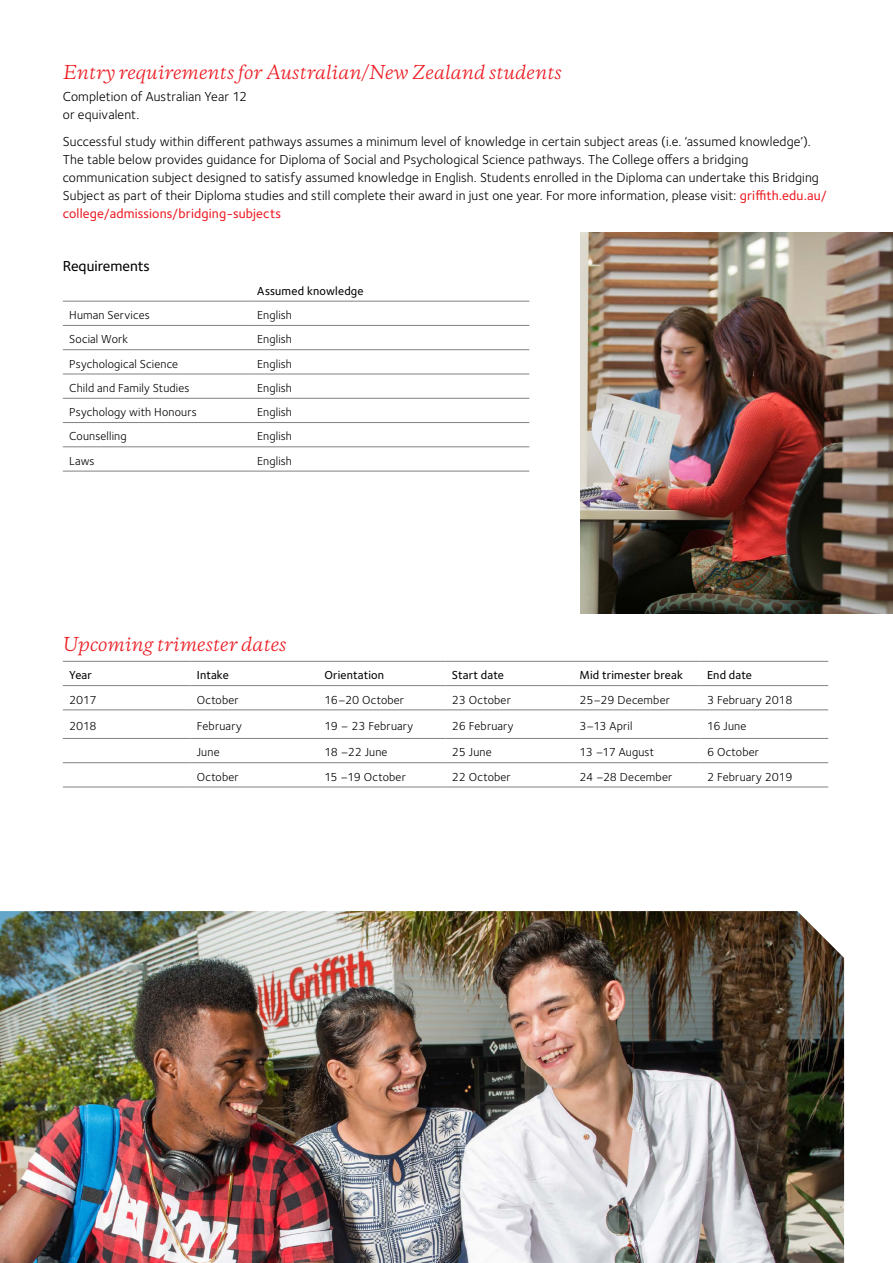
<style>
.page{position:relative;width:893px;height:1263px;background:#fff}
.page>*{position:absolute;margin:0;border:0;box-sizing:border-box;transform-origin:0 0}
.t1{font:italic 18px "Copernicus";color:#ed1d24}
.t2{font:500 15px "Foundry Sterling";color:#000}
.t3{font:13.5px/18px "Foundry Sterling";letter-spacing:.01em;color:#000}
.t4{font:12px "Foundry Sterling";letter-spacing:.015em;color:#000}
.t5{font:500 12px "Foundry Sterling";letter-spacing:.015em;color:#000}
.s1{font-weight:500;color:#ed1d24}
</style>
<div class="page">
<hr style="left:63px;top:301px;width:188px;height:1px;background:#808285">
<hr style="left:251px;top:301px;width:278px;height:1px;background:#808285">
<hr style="left:63px;top:325px;width:188px;height:1px;background:#808285">
<hr style="left:251px;top:325px;width:278px;height:1px;background:#808285">
<hr style="left:63px;top:349px;width:188px;height:1px;background:#808285">
<hr style="left:251px;top:349px;width:278px;height:1px;background:#808285">
<hr style="left:63px;top:374px;width:188px;height:1px;background:#808285">
<hr style="left:251px;top:374px;width:278px;height:1px;background:#808285">
<hr style="left:63px;top:398px;width:188px;height:1px;background:#808285">
<hr style="left:251px;top:398px;width:278px;height:1px;background:#808285">
<hr style="left:63px;top:422px;width:188px;height:1px;background:#808285">
<hr style="left:251px;top:422px;width:278px;height:1px;background:#808285">
<hr style="left:63px;top:446px;width:188px;height:1px;background:#808285">
<hr style="left:251px;top:446px;width:278px;height:1px;background:#808285">
<hr style="left:63px;top:471px;width:188px;height:1px;background:#808285">
<hr style="left:251px;top:471px;width:278px;height:1px;background:#808285">
<hr style="left:63px;top:661px;width:127px;height:1px;background:#808285">
<hr style="left:190px;top:661px;width:128px;height:1px;background:#808285">
<hr style="left:318px;top:661px;width:127px;height:1px;background:#808285">
<hr style="left:446px;top:661px;width:127px;height:1px;background:#808285">
<hr style="left:573px;top:661px;width:128px;height:1px;background:#808285">
<hr style="left:701px;top:661px;width:127px;height:1px;background:#808285">
<hr style="left:63px;top:685px;width:127px;height:1px;background:#808285">
<hr style="left:190px;top:685px;width:128px;height:1px;background:#808285">
<hr style="left:318px;top:685px;width:127px;height:1px;background:#808285">
<hr style="left:446px;top:685px;width:127px;height:1px;background:#808285">
<hr style="left:573px;top:685px;width:128px;height:1px;background:#808285">
<hr style="left:701px;top:685px;width:127px;height:1px;background:#808285">
<hr style="left:63px;top:709px;width:127px;height:1px;background:#808285">
<hr style="left:190px;top:709px;width:128px;height:1px;background:#808285">
<hr style="left:318px;top:709px;width:127px;height:1px;background:#808285">
<hr style="left:446px;top:709px;width:127px;height:1px;background:#808285">
<hr style="left:573px;top:709px;width:128px;height:1px;background:#808285">
<hr style="left:701px;top:709px;width:127px;height:1px;background:#808285">
<hr style="left:63px;top:738px;width:127px;height:1px;background:#808285">
<hr style="left:190px;top:738px;width:128px;height:1px;background:#808285">
<hr style="left:318px;top:738px;width:127px;height:1px;background:#808285">
<hr style="left:446px;top:738px;width:127px;height:1px;background:#808285">
<hr style="left:573px;top:738px;width:128px;height:1px;background:#808285">
<hr style="left:701px;top:738px;width:127px;height:1px;background:#808285">
<hr style="left:63px;top:762px;width:127px;height:1px;background:#808285">
<hr style="left:190px;top:762px;width:128px;height:1px;background:#808285">
<hr style="left:318px;top:762px;width:127px;height:1px;background:#808285">
<hr style="left:446px;top:762px;width:127px;height:1px;background:#808285">
<hr style="left:573px;top:762px;width:128px;height:1px;background:#808285">
<hr style="left:701px;top:762px;width:127px;height:1px;background:#808285">
<hr style="left:63px;top:787px;width:127px;height:1px;background:#808285">
<hr style="left:190px;top:787px;width:128px;height:1px;background:#808285">
<hr style="left:318px;top:787px;width:127px;height:1px;background:#808285">
<hr style="left:446px;top:787px;width:127px;height:1px;background:#808285">
<hr style="left:573px;top:787px;width:128px;height:1px;background:#808285">
<hr style="left:701px;top:787px;width:127px;height:1px;background:#808285">
<img style="left:580px;top:232px;width:313px;height:382px">
<img style="left:0;top:911px;width:844px;height:352px">
<h1 class="t1" style="left:63px;top:60px;width:500px">Entry requirements for Australian/New Zealand students</h1>
<p class="t3" style="left:63px;top:88px;width:186px">Completion of Australian Year 12 or equivalent.</p>
<p class="t3" style="left:63px;top:132px;width:766px">Successful study within different pathways assumes a minimum level of knowledge in certain subject areas (i.e. ‘assumed knowledge’).<br>The table below provides guidance for Diploma of Social and Psychological Science pathways. The College offers a bridging communication subject designed to satisfy assumed knowledge in English. Students enrolled in the Diploma can undertake this Bridging Subject as part of their Diploma studies and still complete their award in just one year. For more information, please visit: <span class="s1">griffith.edu.au/ college/admissions/bridging-subjects</span></p>
<p class="t2" style="left:63px;top:257px;width:88px">Requirements</p>
<p class="t5" style="left:257px;top:284px;width:108px">Assumed knowledge</p>
<p class="t4" style="left:69px;top:308px;width:82px">Human Services</p>
<p class="t4" style="left:257px;top:308px;width:36px">English</p>
<p class="t4" style="left:69px;top:332px;width:60px">Social Work</p>
<p class="t4" style="left:257px;top:332px;width:36px">English</p>
<p class="t4" style="left:69px;top:357px;width:111px">Psychological Science</p>
<p class="t4" style="left:257px;top:357px;width:36px">English</p>
<p class="t4" style="left:69px;top:381px;width:122px">Child and Family Studies</p>
<p class="t4" style="left:257px;top:381px;width:36px">English</p>
<p class="t4" style="left:69px;top:405px;width:129px">Psychology with Honours</p>
<p class="t4" style="left:257px;top:405px;width:36px">English</p>
<p class="t4" style="left:69px;top:429px;width:59px">Counselling</p>
<p class="t4" style="left:257px;top:429px;width:36px">English</p>
<p class="t4" style="left:69px;top:454px;width:27px">Laws</p>
<p class="t4" style="left:257px;top:454px;width:36px">English</p>
<h1 class="t1" style="left:63px;top:632px;width:225px">Upcoming trimester dates</h1>
<p class="t5" style="left:69px;top:668px;width:24px">Year</p>
<p class="t5" style="left:197px;top:668px;width:34px">Intake</p>
<p class="t5" style="left:324px;top:668px;width:61px">Orientation</p>
<p class="t5" style="left:452px;top:668px;width:54px">Start date</p>
<p class="t5" style="left:579px;top:668px;width:105px">Mid trimester break</p>
<p class="t5" style="left:707px;top:668px;width:47px">End date</p>
<p class="t4" style="left:69px;top:692px;width:29px">2017</p>
<p class="t4" style="left:197px;top:692px;width:43px">October</p>
<p class="t4" style="left:324px;top:692px;width:81px">16–20 October</p>
<p class="t4" style="left:452px;top:692px;width:60px">23 October</p>
<p class="t4" style="left:579px;top:692px;width:92px">25–29 December</p>
<p class="t4" style="left:707px;top:692px;width:87px">3 February 2018</p>
<p class="t4" style="left:69px;top:719px;width:29px">2018</p>
<p class="t4" style="left:197px;top:719px;width:47px">February</p>
<p class="t4" style="left:324px;top:719px;width:91px">19 – 23 February</p>
<p class="t4" style="left:452px;top:719px;width:63px">26 February</p>
<p class="t4" style="left:579px;top:719px;width:55px">3–13 April</p>
<p class="t4" style="left:707px;top:719px;width:41px">16 June</p>
<p class="t4" style="left:197px;top:745px;width:24px">June</p>
<p class="t4" style="left:324px;top:745px;width:65px">18 –22 June</p>
<p class="t4" style="left:452px;top:745px;width:41px">25 June</p>
<p class="t4" style="left:579px;top:745px;width:76px">13 –17 August</p>
<p class="t4" style="left:707px;top:745px;width:53px">6 October</p>
<p class="t4" style="left:197px;top:770px;width:43px">October</p>
<p class="t4" style="left:324px;top:770px;width:83px">15 –19 October</p>
<p class="t4" style="left:452px;top:770px;width:60px">22 October</p>
<p class="t4" style="left:579px;top:770px;width:94px">24 –28 December</p>
<p class="t4" style="left:707px;top:770px;width:87px">2 February 2019</p>
</div>
